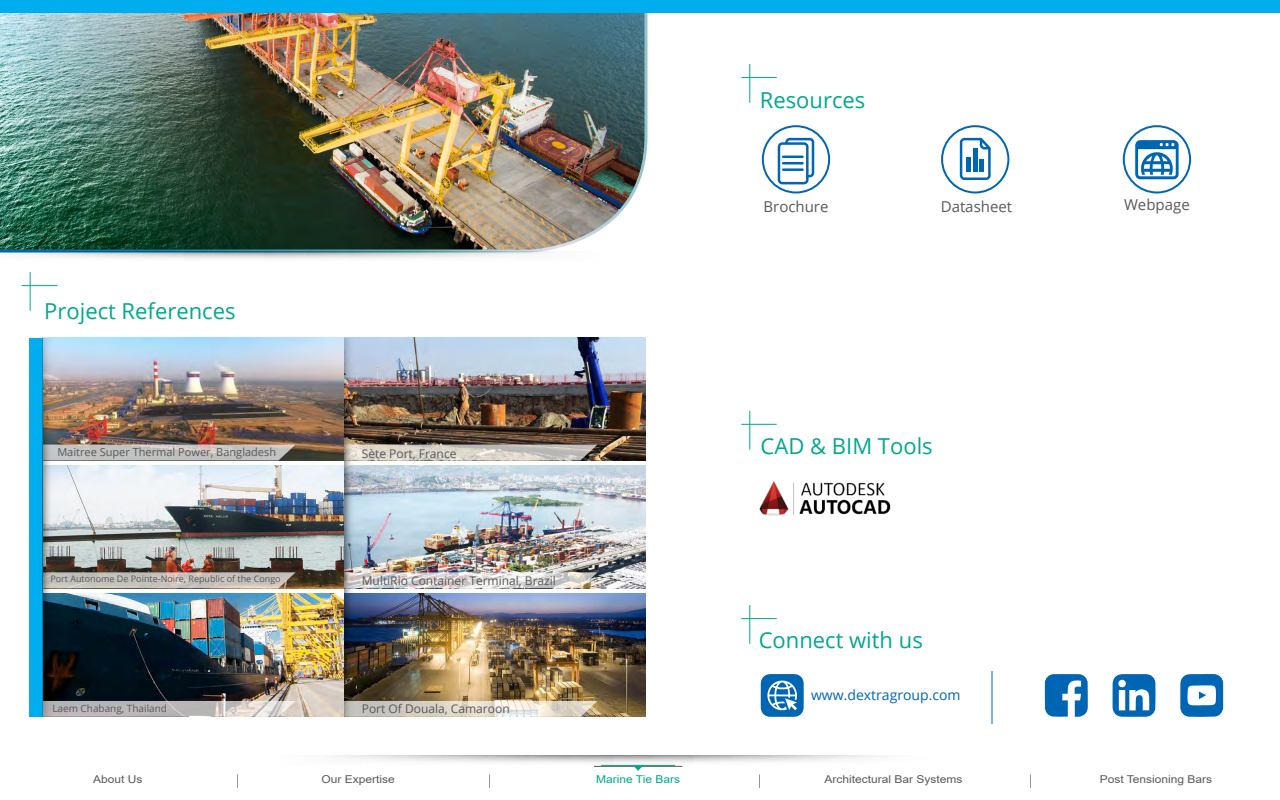
<style>
.page{position:relative;width:1280px;height:800px;background:#fff}
.page>*{position:absolute;margin:0;border:0;box-sizing:border-box;transform-origin:0 0}
.t1{font:22px "Open Sans";color:#00a88e}
.t2{font:15px "Open Sans";color:#58595b}
.t3{font:14px "Open Sans";color:#0066b3}
.t4{font:12px "Open Sans";color:#58595b}
.t5{font:11px "Open Sans";color:#58595b}
.t6{font:10.8px "Arial";color:#58595b;scale:1.11 1}
.t7{font:10.8px "Arial";color:#00a88e;scale:1.11 1}
.t8{font:10px "Open Sans";color:#58595b}
.t9{font:9px "Open Sans";color:#58595b}
</style>
<div class="page">
<img style="left:55px;top:465px;width:591px;height:123px">
<img style="left:42px;top:337px;width:604px;height:123px">
<img style="left:55px;top:594px;width:591px;height:123px">
<svg style="left:778px;top:138px;width:36px;height:46px"></svg>
<hr style="left:782px;top:156px;width:22px;height:2px;background:#0066b3">
<hr style="left:782px;top:162px;width:22px;height:3px;background:#0066b3">
<hr style="left:782px;top:168px;width:22px;height:3px;background:#0066b3">
<div style="left:762px;top:125px;width:68px;height:69px;border:2px solid #0066b3;border-radius:50%"></div>
<svg style="left:960px;top:138px;width:31px;height:42px"></svg>
<hr style="left:980px;top:159px;width:4px;height:13px;background:#0066b3">
<div style="left:966px;top:157px;width:5px;height:15px;background:#0066b3"></div>
<hr style="left:973px;top:149px;width:4px;height:23px;background:#0066b3">
<div style="left:941px;top:125px;width:68px;height:69px;border:2px solid #0066b3;border-radius:50%"></div>
<svg style="left:55px;top:445px;width:241px;height:15px;background:#c0bebb"></svg>
<svg style="left:55px;top:572px;width:241px;height:16px;background:#c0bab3"></svg>
<svg style="left:55px;top:701px;width:241px;height:16px;background:#c4bfbe"></svg>
<svg style="left:357px;top:445px;width:241px;height:15px;background:#cec8c0"></svg>
<svg style="left:357px;top:572px;width:241px;height:16px"></svg>
<svg style="left:357px;top:701px;width:241px;height:16px;background:#dad4c7"></svg>
<hr style="left:750px;top:64px;width:1px;height:39px;background:#00a88e">
<hr style="left:741px;top:77px;width:36px;height:1px;background:#00a88e">
<hr style="left:750px;top:605px;width:1px;height:39px;background:#00a88e">
<hr style="left:741px;top:618px;width:36px;height:1px;background:#00a88e">
<svg style="left:1045px;top:674px;width:43px;height:43px"></svg>
<svg style="left:1113px;top:674px;width:43px;height:43px"></svg>
<svg style="left:1180px;top:674px;width:43px;height:43px"></svg>
<svg style="left:761px;top:674px;width:43px;height:43px"></svg>
<hr style="left:750px;top:411px;width:1px;height:39px;background:#00a88e">
<hr style="left:741px;top:424px;width:36px;height:1px;background:#00a88e">
<hr style="left:30px;top:272px;width:1px;height:39px;background:#00a88e">
<hr style="left:22px;top:285px;width:35px;height:1px;background:#00a88e">
<img style="left:0;top:12px;width:649px;height:239px">
<div style="left:29px;top:338px;width:13px;height:379px;background:#00aeef"></div>
<img style="left:759px;top:481px;width:132px;height:35px">
<hr style="left:992px;top:671px;width:1px;height:53px;background:#0066b3">
<div style="left:1123px;top:125px;width:68px;height:69px;border:2px solid #0066b3;border-radius:50%"></div>
<svg style="left:1135px;top:140px;width:44px;height:39px"></svg>
<img style="left:42px;top:338px;width:13px;height:379px">
<img style="left:344px;top:338px;width:13px;height:379px">
<img style="left:0;top:251px;width:547px;height:8px">
<div style="left:0;top:0;width:1280px;height:12px;background:#00aeef"></div>
<svg style="left:237px;top:774px;width:1px;height:14px"></svg>
<svg style="left:1030px;top:775px;width:1px;height:13px"></svg>
<svg style="left:489px;top:775px;width:1px;height:13px"></svg>
<svg style="left:759px;top:775px;width:1px;height:13px"></svg>
<hr style="left:601px;top:765px;width:74px;height:1px;background:#00a88e">
<hr style="left:594px;top:766px;width:88px;height:1px;background:#58595b">
<svg style="left:633px;top:766px;width:10px;height:5px"></svg>
<h1 class="t1" style="left:44px;top:296px;width:193px">Project References</h1>
<p class="t5" style="left:57px;top:444px;width:220px">Maitree Super Thermal Power, Bangladesh</p>
<p class="t4" style="left:362px;top:445px;width:96px">Sète Port, France</p>
<p class="t9" style="left:50px;top:573px;width:232px">Port Autonome De Pointe-Noire, Republic of the Congo</p>
<p class="t4" style="left:362px;top:572px;width:196px">MultiRio Container Terminal, Brazil</p>
<p class="t8" style="left:52px;top:701px;width:116px">Laem Chabang, Thailand</p>
<p class="t4" style="left:362px;top:701px;width:149px">Port Of Douala, Camaroon</p>
<h1 class="t1" style="left:760px;top:85px;width:107px">Resources</h1>
<p class="t2" style="left:763px;top:196px;width:66px">Brochure</p>
<p class="t2" style="left:941px;top:196px;width:73px">Datasheet</p>
<h1 class="t1" style="left:761px;top:431px;width:174px">CAD &amp; BIM Tools</h1>
<h1 class="t1" style="left:759px;top:625px;width:166px">Connect with us</h1>
<p class="t3" style="left:811px;top:685px;width:151px">www.dextragroup.com</p>
<p class="t2" style="left:1124px;top:194px;width:67px">Webpage</p>
<p class="t6" style="left:93px;top:772px;width:46px">About Us</p>
<p class="t6" style="left:322px;top:772px;width:68px">Our Expertise</p>
<p class="t7" style="left:596px;top:772px;width:77px">Marine Tie Bars</p>
<p class="t6" style="left:824px;top:772px;width:126px">Architectural Bar Systems</p>
<p class="t6" style="left:1100px;top:772px;width:103px">Post Tensioning Bars</p>
</div>
